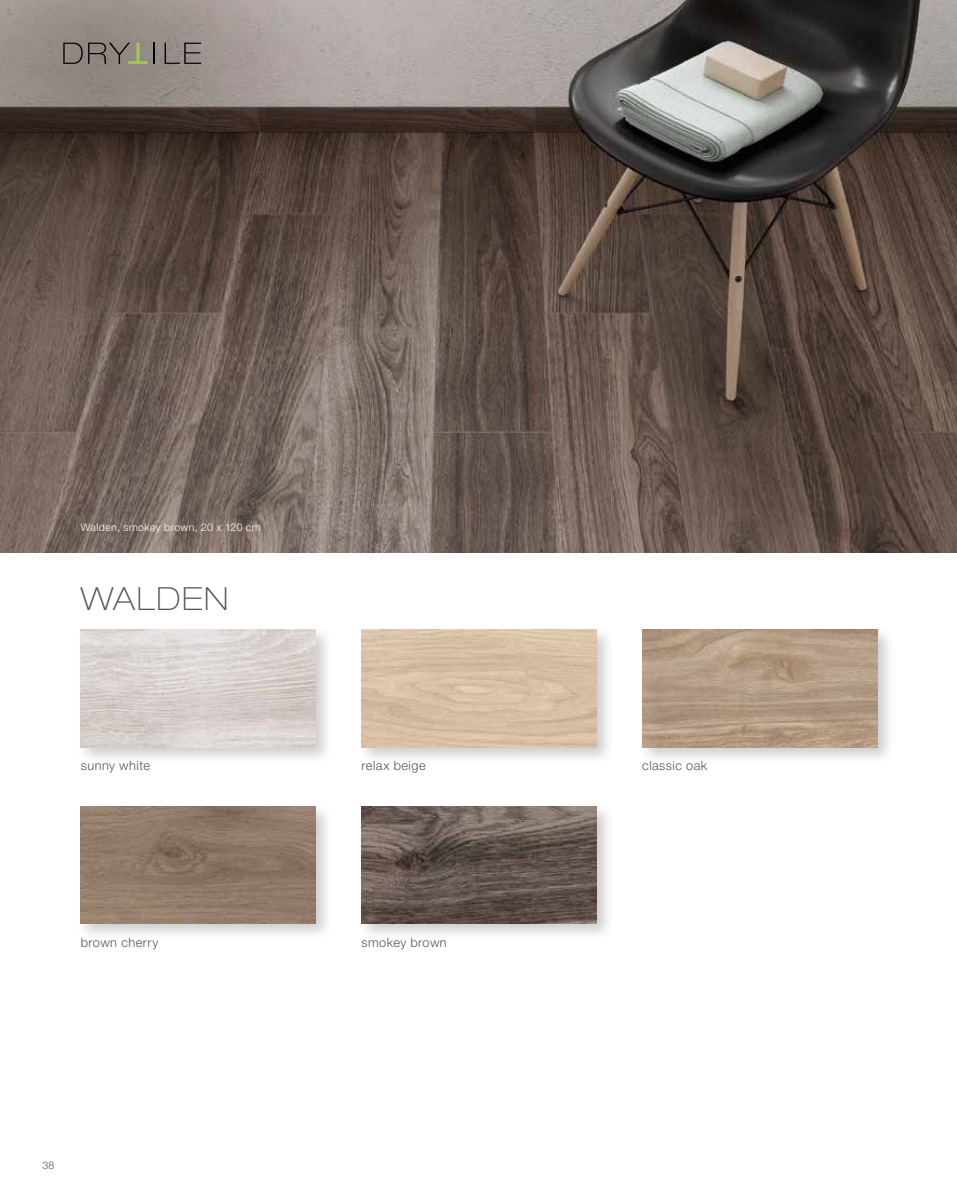
<style>
.page{position:relative;width:957px;height:1191px;background:#fff}
.page>*{position:absolute;margin:0;border:0;box-sizing:border-box;transform-origin:0 0}
.t1{font:100 expanded 31.8px "Helvetica Neue LT Pro";letter-spacing:.045em;color:#565656}
.t2{font:300 12.75px "Helvetica Neue LT Pro";letter-spacing:.04em;color:#565656}
.t3{font:300 10.5px "Helvetica Neue LT Pro";letter-spacing:.045em;color:#fff}
.t4{font:300 10.5px "Helvetica Neue LT Pro";color:#565656}
</style>
<div class="page">
<img style="left:0;top:0;width:957px;height:553px">
<svg style="left:0;top:0;width:395px;height:182px;background:#786c67"></svg>
<div style="left:76px;top:625px;width:258px;height:140px;background:#000;opacity:.2"></div>
<img style="left:81px;top:629px;width:235px;height:118px">
<div style="left:357px;top:625px;width:258px;height:140px;background:#000;opacity:.2"></div>
<img style="left:361px;top:629px;width:235px;height:118px">
<div style="left:638px;top:625px;width:257px;height:140px;background:#000;opacity:.2"></div>
<img style="left:642px;top:629px;width:235px;height:118px">
<div style="left:76px;top:801px;width:258px;height:140px;background:#000;opacity:.2"></div>
<img style="left:81px;top:806px;width:235px;height:117px">
<div style="left:357px;top:801px;width:258px;height:140px;background:#000;opacity:.2"></div>
<img style="left:361px;top:806px;width:235px;height:117px">
<svg style="left:165px;top:43px;width:36px;height:21px"></svg>
<svg style="left:63px;top:43px;width:91px;height:21px;background:#7e796d"></svg>
<p class="t3" style="left:81px;top:520px;width:181px">Walden, smokey brown, 20 x 120 cm</p>
<h1 class="t1" style="left:81px;top:579px;width:149px">WALDEN</h1>
<p class="t2" style="left:81px;top:758px;width:71px">sunny white</p>
<p class="t2" style="left:361px;top:758px;width:66px">relax beige</p>
<p class="t2" style="left:642px;top:758px;width:67px">classic oak</p>
<p class="t2" style="left:81px;top:934px;width:79px">brown cherry</p>
<p class="t2" style="left:361px;top:934px;width:87px">smokey brown</p>
<p class="t4" style="left:43px;top:1158px;width:13px">38</p>
</div>
